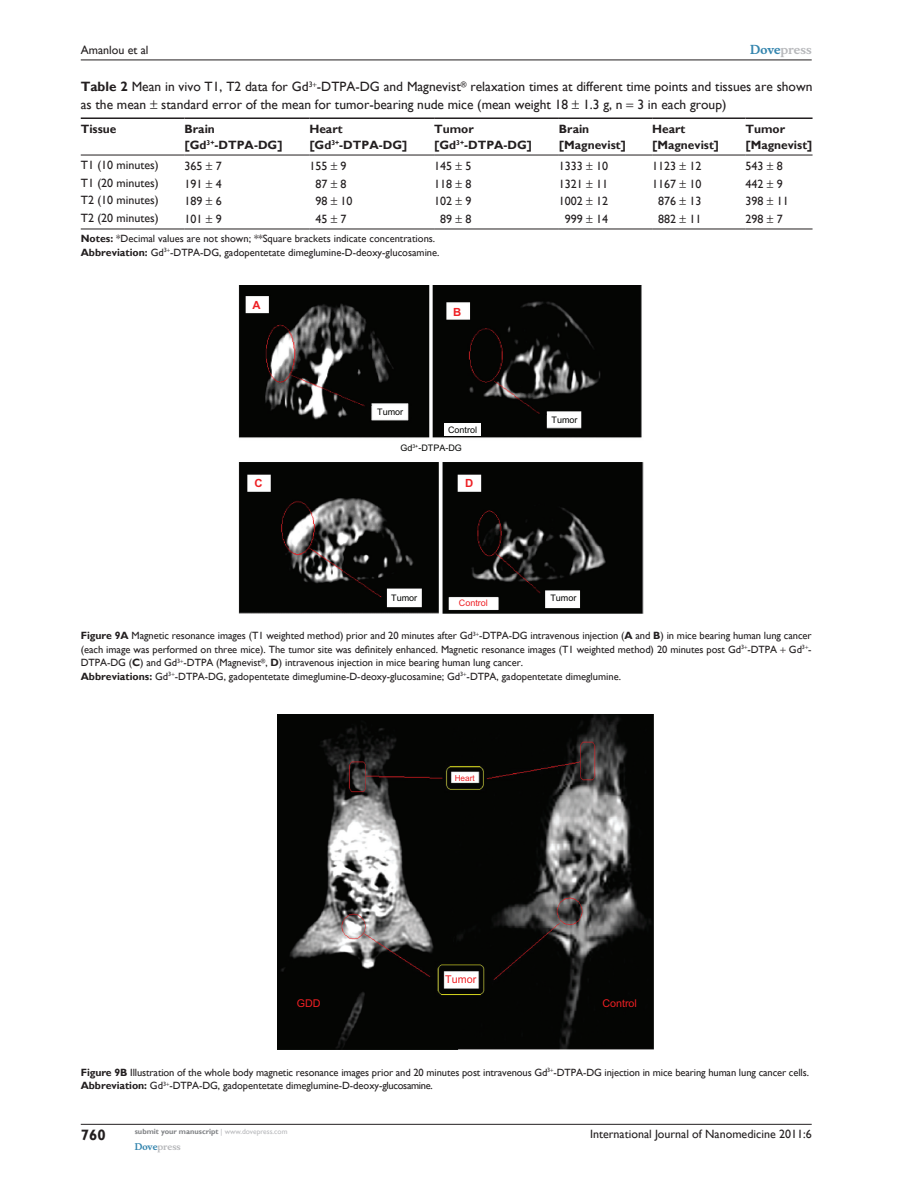
<style>
.page{position:relative;width:918px;height:1188px;background:#fff}
.page>*{position:absolute;margin:0;border:0;box-sizing:border-box;transform-origin:0 0}
.t1{font:700 15px "Gill Sans";color:#231f20}
.t2{font:13.5px/18px "Gill Sans";color:#231f20}
.t3{font:12px "Gill Sans";color:#231f20}
.t4{font:700 12px/16.5px "Gill Sans";color:#231f20}
.t5{font:700 12px "Musee";color:#b8b9bc}
.t6{font:700 11.25px "Arial";color:#ee1f23}
.t7{font:10.8px "Arial";color:#ee1f23}
.t8{font:10.5px/13.5px "Gill Sans";letter-spacing:-.005em;color:#231f20}
.t9{font:9px "Arial";color:#040503}
.t10{font:700 9px "Musee";color:#b8b9bc}
.t11{font:9px "Arial";color:#ee1f23}
.t12{font:8.25px "Arial";color:#ee1f23}
.t13{font:700 7.5px "Gill Sans";color:#808285}
.s1{color:#3485ae}
.s2{font-weight:700}
.s3{font-weight:400;color:#b8b9bc}
</style>
<div class="page">
<hr style="left:81px;top:1124px;width:731px;height:1px;background:#231f20">
<hr style="left:81px;top:60px;width:731px;height:1px;background:#231f20">
<img style="left:238px;top:285px;width:406px;height:328px">
<div style="left:444px;top:424px;width:36px;height:12px;background:#fff"></div>
<img style="left:277px;top:714px;width:376px;height:336px">
<hr style="left:81px;top:155px;width:104px;height:1px;background:#231f20">
<hr style="left:185px;top:155px;width:124px;height:1px;background:#231f20">
<hr style="left:309px;top:155px;width:125px;height:1px;background:#231f20">
<hr style="left:434px;top:155px;width:125px;height:1px;background:#231f20">
<hr style="left:559px;top:155px;width:93px;height:1px;background:#231f20">
<hr style="left:652px;top:155px;width:94px;height:1px;background:#231f20">
<hr style="left:746px;top:155px;width:67px;height:1px;background:#231f20">
<hr style="left:81px;top:229px;width:104px;height:1px;background:#231f20">
<hr style="left:185px;top:229px;width:124px;height:1px;background:#231f20">
<hr style="left:309px;top:229px;width:125px;height:1px;background:#231f20">
<hr style="left:434px;top:229px;width:125px;height:1px;background:#231f20">
<hr style="left:559px;top:229px;width:93px;height:1px;background:#231f20">
<hr style="left:652px;top:229px;width:94px;height:1px;background:#231f20">
<hr style="left:746px;top:229px;width:67px;height:1px;background:#231f20">
<hr style="left:81px;top:117px;width:104px;height:2px;background:#231f20">
<hr style="left:185px;top:117px;width:124px;height:2px;background:#231f20">
<hr style="left:309px;top:117px;width:125px;height:2px;background:#231f20">
<hr style="left:434px;top:117px;width:125px;height:2px;background:#231f20">
<hr style="left:559px;top:117px;width:93px;height:2px;background:#231f20">
<hr style="left:652px;top:117px;width:94px;height:2px;background:#231f20">
<hr style="left:746px;top:117px;width:67px;height:2px;background:#231f20">
<p class="t3" style="left:81px;top:43px;width:69px">Amanlou et al</p>
<p class="t5" style="left:750px;top:43px;width:63px"><span class="s1">Dove</span>press</p>
<p class="t2" style="left:81px;top:78px;width:733px"><span class="s2">Table 2</span> Mean in vivo T1, T2 data for Gd<sup>3</sup> -DTPA-DG and Magnevist<sup>®</sup> relaxation times at different time points and tissues are shown as the mean standard error of the mean for tumor-bearing nude mice (mean weight 18 1.3 g, n 3 in each group)</p>
<p class="t4" style="left:81px;top:121px;width:37px">Tissue</p>
<p class="t4" style="left:185px;top:121px;width:100px">Brain [Gd<sup>3+</sup>-DTPA-DG]</p>
<p class="t4" style="left:309px;top:121px;width:100px">Heart [Gd<sup>3+</sup>-DTPA-DG]</p>
<p class="t4" style="left:434px;top:121px;width:100px">Tumor [Gd<sup>3+</sup>-DTPA-DG]</p>
<p class="t4" style="left:559px;top:121px;width:68px">Brain [Magnevist]</p>
<p class="t4" style="left:652px;top:121px;width:68px">Heart [Magnevist]</p>
<p class="t4" style="left:746px;top:121px;width:68px">Tumor [Magnevist]</p>
<p class="t3" style="left:81px;top:158px;width:79px">T1 (10 minutes)</p>
<p class="t3" style="left:185px;top:159px;width:39px">365 7</p>
<p class="t3" style="left:309px;top:159px;width:39px">155 9</p>
<p class="t3" style="left:434px;top:159px;width:39px">145 5</p>
<p class="t3" style="left:559px;top:159px;width:51px">1333 10</p>
<p class="t3" style="left:652px;top:159px;width:51px">1123 12</p>
<p class="t3" style="left:746px;top:159px;width:39px">543 8</p>
<p class="t3" style="left:81px;top:176px;width:79px">T1 (20 minutes)</p>
<p class="t3" style="left:185px;top:177px;width:39px">191 4</p>
<p class="t3" style="left:315px;top:177px;width:33px">87 8</p>
<p class="t3" style="left:434px;top:177px;width:39px">118 8</p>
<p class="t3" style="left:559px;top:177px;width:51px">1321 11</p>
<p class="t3" style="left:652px;top:177px;width:51px">1167 10</p>
<p class="t3" style="left:746px;top:177px;width:39px">442 9</p>
<p class="t3" style="left:81px;top:193px;width:79px">T2 (10 minutes)</p>
<p class="t3" style="left:185px;top:194px;width:39px">189 6</p>
<p class="t3" style="left:315px;top:194px;width:39px">98 10</p>
<p class="t3" style="left:434px;top:194px;width:39px">102 9</p>
<p class="t3" style="left:559px;top:194px;width:51px">1002 12</p>
<p class="t3" style="left:658px;top:194px;width:45px">876 13</p>
<p class="t3" style="left:746px;top:194px;width:45px">398 11</p>
<p class="t3" style="left:81px;top:211px;width:79px">T2 (20 minutes)</p>
<p class="t3" style="left:185px;top:212px;width:39px">101 9</p>
<p class="t3" style="left:315px;top:212px;width:33px">45 7</p>
<p class="t3" style="left:440px;top:212px;width:33px">89 8</p>
<p class="t3" style="left:565px;top:212px;width:45px">999 14</p>
<p class="t3" style="left:658px;top:212px;width:45px">882 11</p>
<p class="t3" style="left:746px;top:212px;width:39px">298 7</p>
<p class="t8" style="left:81px;top:232px;width:360px"><span class="s2">Notes:</span> *Decimal values are not shown; **Square brackets indicate concentrations.<br><span class="s2">Abbreviation:</span> Gd<sup>3</sup> -DTPA-DG, gadopentetate dimeglumine-D-deoxy-glucosamine.</p>
<p class="t6" style="left:252px;top:298px;width:10px">A</p>
<p class="t6" style="left:254px;top:477px;width:10px">C</p>
<p class="t9" style="left:377px;top:406px;width:28px">Tumor</p>
<p class="t6" style="left:453px;top:306px;width:10px">B</p>
<p class="t9" style="left:448px;top:424px;width:31px">Control</p>
<p class="t9" style="left:400px;top:443px;width:63px">Gd<sup>3+</sup>-DTPA-DG</p>
<p class="t6" style="left:465px;top:477px;width:10px">D</p>
<p class="t9" style="left:552px;top:414px;width:28px">Tumor</p>
<p class="t9" style="left:391px;top:593px;width:28px">Tumor</p>
<p class="t9" style="left:550px;top:593px;width:28px">Tumor</p>
<p class="t11" style="left:459px;top:597px;width:31px">Control</p>
<p class="t8" style="left:81px;top:629px;width:732px"><span class="s2">Figure 9A</span> Magnetic resonance images (T1 weighted method) prior and 20 minutes after Gd<sup>3</sup> -DTPA-DG intravenous injection (<span class="s2">A</span> and <span class="s2">B</span>) in mice bearing human lung cancer (each image was performed on three mice). The tumor site was definitely enhanced. Magnetic resonance images (T1 weighted method) 20 minutes post Gd<sup>3</sup> -DTPA Gd<sup>3</sup> - DTPA-DG (<span class="s2">C</span>) and Gd<sup>3</sup> -DTPA (Magnevist<sup>®</sup>, <span class="s2">D</span>) intravenous injection in mice bearing human lung cancer.<br><span class="s2">Abbreviations:</span> Gd<sup>3</sup> -DTPA-DG, gadopentetate dimeglumine-D-deoxy-glucosamine; Gd<sup>3</sup> -DTPA, gadopentetate dimeglumine.</p>
<p class="t12" style="left:455px;top:773px;width:22px">Heart</p>
<p class="t7" style="left:445px;top:973px;width:32px">Tumor</p>
<p class="t7" style="left:297px;top:997px;width:25px">GDD</p>
<p class="t7" style="left:602px;top:997px;width:36px">Control</p>
<p class="t8" style="left:81px;top:1066px;width:730px"><span class="s2">Figure 9B</span> Illustration of the whole body magnetic resonance images prior and 20 minutes post intravenous Gd<sup>3</sup> -DTPA-DG injection in mice bearing human lung cancer cells.<br><span class="s2">Abbreviation:</span> Gd<sup>3</sup> -DTPA-DG, gadopentetate dimeglumine-D-deoxy-glucosamine.</p>
<h1 class="t1" style="left:81px;top:1126px;width:26px">760</h1>
<p class="t13" style="left:135px;top:1127px;width:154px">submit your manuscript <span class="s3">| www.dovepress.com</span></p>
<p class="t10" style="left:135px;top:1141px;width:48px"><span class="s1">Dove</span>press</p>
<p class="t3" style="left:590px;top:1127px;width:223px">International Journal of Nanomedicine 2011:6</p>
</div>
